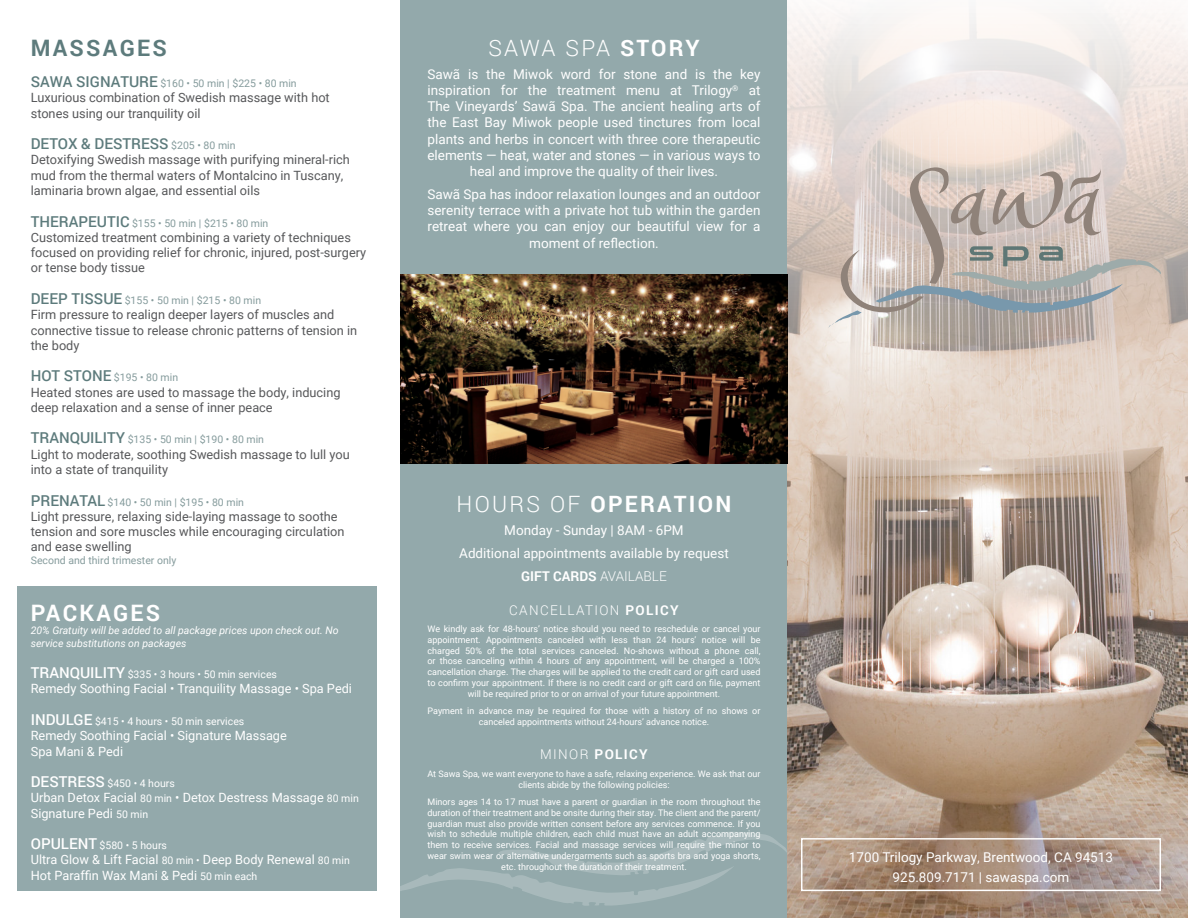
<style>
.page{position:relative;width:1188px;height:918px;background:#fff}
.page>*{position:absolute;margin:0;border:0;box-sizing:border-box;transform-origin:0 0}
.t1{font:700 22.65px "Roboto";letter-spacing:.1em;color:#5d7b7c}
.t2{font:700 22.65px "Roboto";letter-spacing:.1em;color:#fff}
.t3{font:700 22.5px "Roboto";letter-spacing:.1em;color:#fff}
.t4{font:300 22.5px "Roboto";letter-spacing:.08em;color:#fff}
.t5{font:500 15px "Roboto";color:#5d7b7c}
.t6{font:13.5px/16.2px "Roboto";color:#fff;text-align:center}
.t7{font:700 13.5px "Roboto";letter-spacing:.005em;color:#fff}
.t8{font:300 13.5px "Roboto";letter-spacing:.1em;color:#fff}
.t9{font:12.75px/15.3px "Roboto";color:#57585a}
.t10{font:12.75px/15.3px "Roboto";color:#fff}
.t11{font:10.5px "Roboto";color:#869c9d}
.t12{font:10.5px "Roboto";color:#fff}
.t13{font:italic 10.5px/12.6px "Roboto";color:#fff}
.t14{font:9px/10.8px "Roboto";color:#fff;text-align:center}
.s1{font-weight:500;font-size:15px;color:#5d7b7c}
.s2{font-weight:400;font-size:10.5px;color:#869c9d}
.s3{font-weight:500;font-size:15px}
.s4{font-size:10.5px}
.s5{font-weight:700}
.s6{font-weight:300}
</style>
<div class="page">
<img style="left:788px;top:13px;width:400px;height:905px">
<svg style="left:828px;top:167px;width:333px;height:161px;background:#c4bab4"></svg>
<div style="left:400px;top:0;width:387px;height:918px;background:#93a9ab"></div>
<img style="left:400px;top:275px;width:387px;height:189px">
<div style="left:17px;top:586px;width:360px;height:305px;background:#93a9ab"></div>
<svg style="left:400px;top:832px;width:387px;height:74px"></svg>
<div style="left:801px;top:838px;width:360px;height:53px;border:2px solid #fff"></div>
<p class="t1" style="left:31px;top:31px;width:137px">MASSAGES</p>
<p class="t11" style="left:31px;top:76px;width:268px"><span class="s1">SAWA SIGNATURE</span> $160 • 50 min | $225 • 80 min</p>
<p class="t9" style="left:31px;top:90px;width:301px">Luxurious combination of Swedish massage with hot stones using our tranquility oil</p>
<p class="t5" style="left:31px;top:133px;width:206px">DETOX &amp; DESTRESS <span class="s2">$205 • 80 min</span></p>
<p class="t9" style="left:31px;top:152px;width:321px">Detoxifying Swedish massage with purifying mineral-rich mud from the thermal waters of Montalcino in Tuscany, laminaria brown algae, and essential oils</p>
<p class="t11" style="left:31px;top:215px;width:239px"><span class="s1">THERAPEUTIC</span> $155 • 50 min | $215 • 80 min</p>
<p class="t9" style="left:31px;top:229px;width:337px">Customized treatment combining a variety of techniques focused on providing relief for chronic, injured, post-surgery or tense body tissue</p>
<p class="t11" style="left:31px;top:293px;width:232px"><span class="s1">DEEP TISSUE</span> $155 • 50 min | $215 • 80 min</p>
<p class="t9" style="left:31px;top:307px;width:328px">Firm pressure to realign deeper layers of muscles and connective tissue to release chronic patterns of tension in the body</p>
<p class="t11" style="left:31px;top:370px;width:149px"><span class="s1">HOT STONE</span> $195 • 80 min</p>
<p class="t9" style="left:31px;top:384px;width:311px">Heated stones are used to massage the body, inducing deep relaxation and a sense of inner peace</p>
<p class="t11" style="left:31px;top:432px;width:235px"><span class="s1">TRANQUILITY</span> $135 • 50 min | $190 • 80 min</p>
<p class="t9" style="left:31px;top:446px;width:321px">Light to moderate, soothing Swedish massage to lull you into a state of tranquility</p>
<p class="t11" style="left:31px;top:494px;width:215px"><span class="s1">PRENATAL</span> $140 • 50 min | $195 • 80 min</p>
<p class="t9" style="left:31px;top:508px;width:315px">Light pressure, relaxing side-laying massage to soothe tension and sore muscles while encouraging circulation and ease swelling</p>
<p class="t11" style="left:31px;top:553px;width:147px">Second and third trimester only</p>
<p class="t2" style="left:31px;top:597px;width:131px">PACKAGES</p>
<p class="t13" style="left:31px;top:624px;width:309px">20% Gratuity will be added to all package prices upon check out. No service substitutions on packages</p>
<p class="t12" style="left:31px;top:667px;width:248px"><span class="s3">TRANQUILITY</span> $335 • 3 hours • 50 min services</p>
<p class="t10" style="left:31px;top:681px;width:323px">Remedy Soothing Facial • Tranquility Massage • Spa Pedi</p>
<p class="t12" style="left:31px;top:714px;width:215px"><span class="s3">INDULGE</span> $415 • 4 hours • 50 min services</p>
<p class="t10" style="left:31px;top:728px;width:258px">Remedy Soothing Facial • Signature Massage<br>Spa Mani &amp; Pedi</p>
<p class="t12" style="left:31px;top:776px;width:146px"><span class="s3">DESTRESS</span> $450 • 4 hours</p>
<p class="t10" style="left:31px;top:790px;width:330px">Urban Detox Facial <span class="s4">80 min</span> • Detox Destress Massage <span class="s4">80 min<br></span>Signature Pedi <span class="s4">50 min</span></p>
<p class="t12" style="left:31px;top:838px;width:138px"><span class="s3">OPULENT</span> $580 • 5 hours</p>
<p class="t10" style="left:31px;top:852px;width:321px">Ultra Glow &amp; Lift Facial <span class="s4">80 min •</span> Deep Body Renewal <span class="s4">80 min<br></span>Hot Paraffin Wax Mani &amp; Pedi <span class="s4">50 min each</span></p>
<p class="t6" style="left:849px;top:848px;width:266px">1700 Trilogy Parkway, Brentwood, CA 94513</p>
<p class="t4" style="left:488px;top:32px;width:213px">SAWA SPA <span class="s5">STORY</span></p>
<p class="t6" style="left:428px;top:65px;width:335px">Sawã is the Miwok word for stone and is the key inspiration for the treatment menu at Trilogy<sup>®</sup> at The Vineyards’ Sawã Spa. The ancient healing arts of the East Bay Miwok people used tinctures from local plants and herbs in concert with three core therapeutic elements — heat, water and stones — in various ways to heal and improve the quality of their lives.</p>
<p class="t6" style="left:428px;top:186px;width:335px">Sawã Spa has indoor relaxation lounges and an outdoor serenity terrace with a private hot tub within the garden retreat where you can enjoy our beautiful view for a moment of reflection.</p>
<p class="t3" style="left:457px;top:488px;width:276px"><span class="s6">HOURS OF</span> OPERATION</p>
<p class="t6" style="left:504px;top:521px;width:181px">Monday - Sunday | 8AM - 6PM</p>
<p class="t6" style="left:459px;top:544px;width:271px">Additional appointments available by request</p>
<p class="t7" style="left:521px;top:566px;width:147px">GIFT CARDS <span class="s6">AVAILABLE</span></p>
<p class="t8" style="left:509px;top:600px;width:171px">CANCELLATION <span class="s5">POLICY</span></p>
<p class="t14" style="left:428px;top:623px;width:335px">We kindly ask for 48-hours’ notice should you need to reschedule or cancel your appointment. Appointments canceled with less than 24 hours’ notice will be charged 50% of the total services canceled. No-shows without a phone call, or those canceling within 4 hours of any appointment, will be charged a 100% cancellation charge. The charges will be applied to the credit card or gift card used to confirm your appointment. If there is no credit card or gift card on file, payment will be required prior to or on arrival of your future appointment.</p>
<p class="t14" style="left:428px;top:706px;width:334px">Payment in advance may be required for those with a history of no shows or canceled appointments without 24-hours’ advance notice.</p>
<p class="t7" style="left:540px;top:745px;width:109px"><span class="s6">MINOR</span> POLICY</p>
<p class="t14" style="left:428px;top:768px;width:334px">At Sawa Spa, we want everyone to have a safe, relaxing experience. We ask that our clients abide by the following policies:</p>
<p class="t14" style="left:428px;top:796px;width:335px">Minors ages 14 to 17 must have a parent or guardian in the room throughout the duration of their treatment and be onsite during their stay. The client and the parent/ guardian must also provide written consent before any services commence. If you wish to schedule multiple children, each child must have an adult accompanying them to receive services. Facial and massage services will require the minor to wear swim wear or alternative undergarments such as sports bra and yoga shorts, etc. throughout the duration of their treatment.</p>
<p class="t6" style="left:893px;top:868px;width:178px">925.809.7171 | sawaspa.com</p>
</div>
